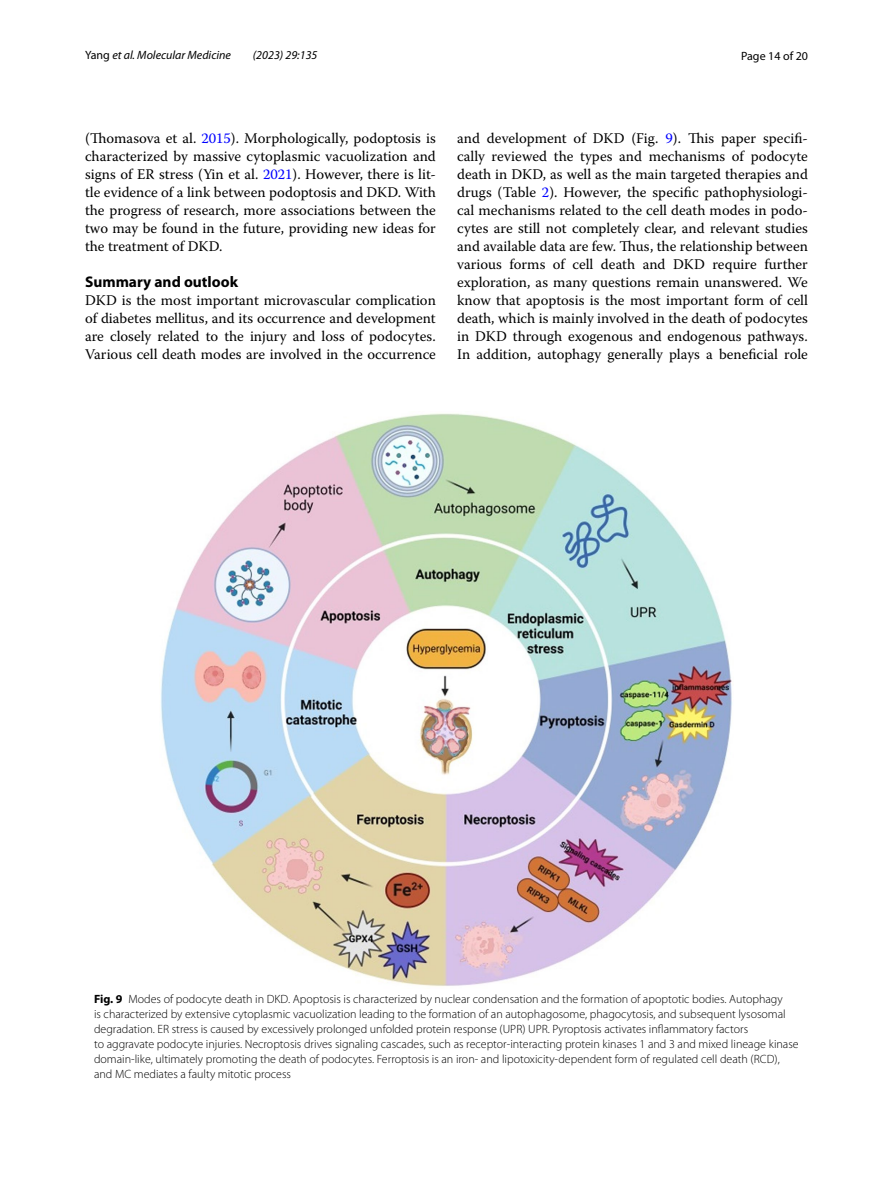
<style>
.page{position:relative;width:893px;height:1187px;background:#fff}
.page>*{position:absolute;margin:0;border:0;box-sizing:border-box;transform-origin:0 0}
.t1{font:700 15.45px "Myriad Pro";color:#000}
.t2{font:14.7px/18px "Warnock Pro";color:#000;text-align:justify}
.t3{font:300 12px/15px "Myriad Pro";color:#000}
.t4{font:italic 12px "Myriad Pro";color:#000}
.t5{font:12px "Myriad Pro";color:#000}
.s1{font-style:normal}
.s2{color:#00f}
.s3{font-weight:700}
</style>
<div class="page">
<img style="left:161px;top:413px;width:571px;height:574px">
<p class="t4" style="left:85px;top:48px;width:147px"><span class="s1">Yang</span> et al. Molecular Medicine</p>
<p class="t4" style="left:253px;top:48px;width:66px">(2023) 29:135</p>
<p class="t5" style="left:741px;top:48px;width:68px">Page 14 of 20</p>
<p class="t2" style="left:85px;top:128px;width:352px">(Thomasova et al. <span class="s2">2015</span>). Morphologically, podoptosis is characterized by massive cytoplasmic vacuolization and signs of ER stress (Yin et al. <span class="s2">2021</span>). However, there is lit&shy;tle evidence of a link between podoptosis and DKD. With the progress of research, more associations between the two may be found in the future, providing new ideas for the treatment of DKD.</p>
<p class="t1" style="left:85px;top:271px;width:155px">Summary and outlook</p>
<p class="t2" style="left:85px;top:290px;width:352px">DKD is the most important microvascular complication of diabetes mellitus, and its occurrence and development are closely related to the injury and loss of podocytes.<br>Various cell death modes are involved in the occurrence</p>
<p class="t2" style="left:457px;top:128px;width:352px">and development of DKD (Fig. <span class="s2">9</span>). This paper specifi&shy;cally reviewed the types and mechanisms of podocyte death in DKD, as well as the main targeted therapies and drugs (Table <span class="s2">2</span>). However, the specific pathophysiologi&shy;cal mechanisms related to the cell death modes in podo&shy;cytes are still not completely clear, and relevant studies and available data are few. Thus, the relationship between various forms of cell death and DKD require further exploration, as many questions remain unanswered. We know that apoptosis is the most important form of cell death, which is mainly involved in the death of podocytes in DKD through exogenous and endogenous pathways.<br>In addition, autophagy generally plays a beneficial role</p>
<p class="t3" style="left:94px;top:992px;width:706px"><span class="s3">Fig. 9</span> Modes of podocyte death in DKD. Apoptosis is characterized by nuclear condensation and the formation of apoptotic bodies. Autophagy<br>is characterized by extensive cytoplasmic vacuolization leading to the formation of an autophagosome, phagocytosis, and subsequent lysosomal degradation. ER stress is caused by excessively prolonged unfolded protein response (UPR) UPR. Pyroptosis activates inflammatory factors<br>to aggravate podocyte injuries. Necroptosis drives signaling cascades, such as receptor-interacting protein kinases 1 and 3 and mixed lineage kinase domain-like, ultimately promoting the death of podocytes. Ferroptosis is an iron- and lipotoxicity-dependent form of regulated cell death (RCD), and MC mediates a faulty mitotic process</p>
</div>
